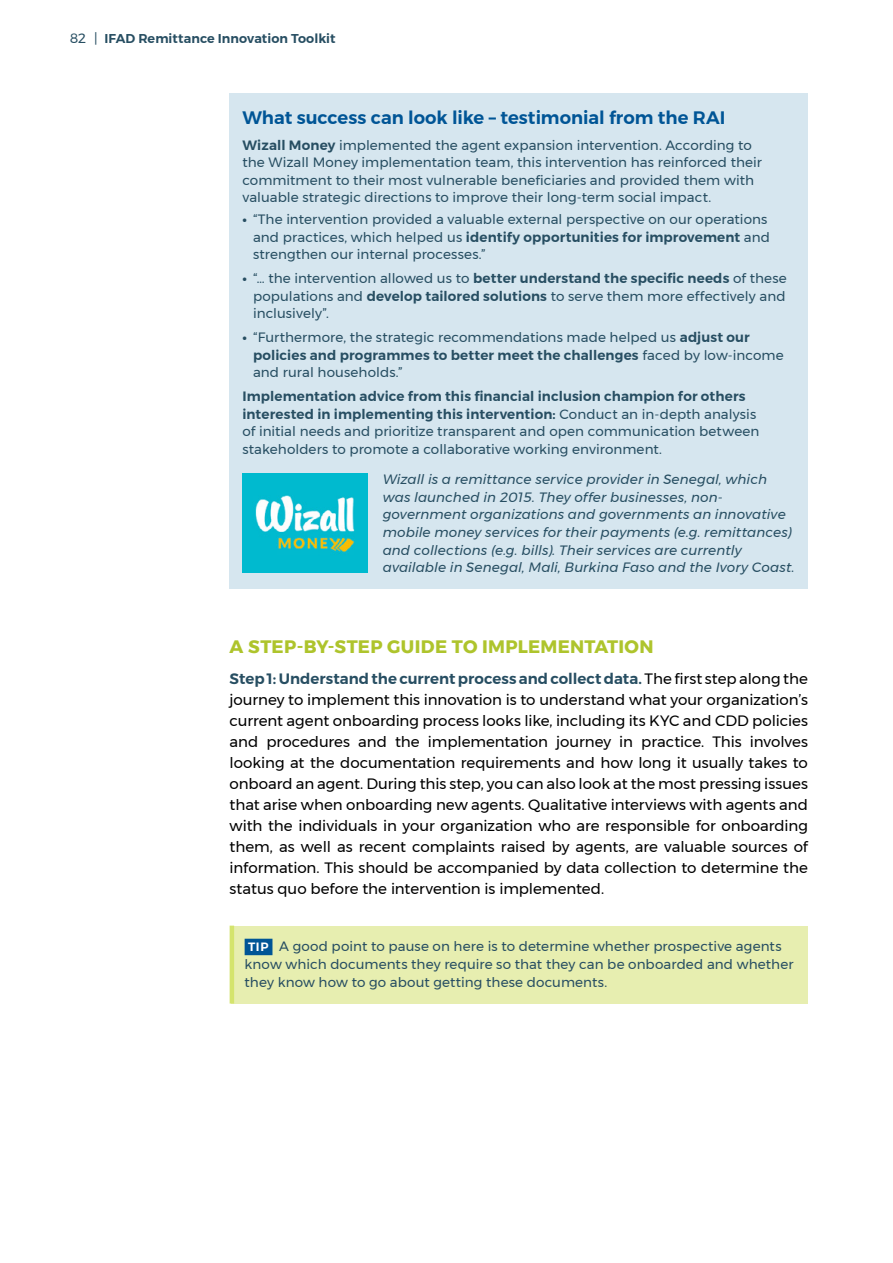
<style>
.page{position:relative;width:893px;height:1263px;background:#fff}
.page>*{position:absolute;margin:0;border:0;box-sizing:border-box;transform-origin:0 0}
.Head_Box_groß{font:600 18px "Montserrat";color:#005596}
.t1{font:700 18px "Montserrat";letter-spacing:.015em;color:#aec42c}
.Body{font:15px/21px "Montserrat";letter-spacing:-.005em;color:#000;text-align:justify}
.Box_text_9pt{font:13.5px/17.5px "Montserrat";letter-spacing:.005em;color:#274e62}
.Box_text_9pt-2{font:italic 13.5px/17.5px "Montserrat";letter-spacing:.01em;color:#274e62}
.t2{font:600 12.75px "Montserrat";letter-spacing:.005em;color:#274e62}
.s1{font-weight:400;font-size:13.5px}
.s2{font-weight:600}
.s3{font-weight:700}
.s4{font-weight:600;color:#274e62}
.s5{font-weight:600;font-size:12px;color:#fff}
</style>
<div class="page">
<div style="left:230px;top:94px;width:578px;height:495px;background:#d6e6ef"></div>
<div style="left:232px;top:926px;width:576px;height:77px;background:#e7eeb0"></div>
<hr style="left:230px;top:926px;width:4px;height:77px;background:#d4e46d">
<div style="left:245px;top:939px;width:27px;height:16px;background:#005596"></div>
<img style="left:242px;top:473px;width:126px;height:99px">
<p class="t2" style="left:70px;top:28px;width:267px"><span class="s1">82 |</span> IFAD Remittance Innovation Toolkit</p>
<p class="Head_Box_groß" style="left:242px;top:103px;width:484px">What success can look like – testimonial from the RAI</p>
<p class="Box_text_9pt" style="left:242px;top:136px;width:521px"><span class="s2">Wizall Money</span> implemented the agent expansion intervention. According to the Wizall Money implementation team, this intervention has reinforced their commitment to their most vulnerable beneficiaries and provided them with valuable strategic directions to improve their long-term social impact.</p>
<p class="Box_text_9pt" style="left:253px;top:211px;width:519px;text-indent:-11px"><span class="s3">∙</span> “The intervention provided a valuable external perspective on our operations and practices, which helped us <span class="s2">identify opportunities for improvement</span> and strengthen our internal processes.”</p>
<p class="Box_text_9pt" style="left:253px;top:270px;width:535px;text-align:justify;text-indent:-11px"><span class="s3">∙</span> “… the intervention allowed us to <span class="s2">better understand the specific needs</span> of these populations and <span class="s2">develop tailored solutions</span> to serve them more effectively and inclusively”.</p>
<p class="Box_text_9pt" style="left:253px;top:329px;width:532px;text-indent:-11px"><span class="s3">∙</span> “Furthermore, the strategic recommendations made helped us <span class="s2">adjust our policies and programmes to better meet the challenges</span> faced by low-income and rural households.”</p>
<p class="Box_text_9pt" style="left:242px;top:388px;width:519px"><span class="s2">Implementation advice from this financial inclusion champion for others interested in implementing this intervention:</span> Conduct an in-depth analysis of initial needs and prioritize transparent and open communication between stakeholders to promote a collaborative working environment.</p>
<p class="Box_text_9pt-2" style="left:383px;top:471px;width:414px">Wizall is a remittance service provider in Senegal, which was launched in 2015. They offer businesses, non&shy;government organizations and governments an innovative mobile money services for their payments (e.g. remittances) and collections (e.g. bills). Their services are currently available in Senegal, Mali, Burkina Faso and the Ivory Coast.</p>
<h3 class="t1" style="left:230px;top:632px;width:425px">A STEP-BY-STEP GUIDE TO IMPLEMENTATION</h3>
<p class="Body" style="left:230px;top:668px;width:580px"><span class="s4">Step 1: Understand the current process and collect data.</span> The first step along the journey to implement this innovation is to understand what your organization’s current agent onboarding process looks like, including its KYC and CDD policies and procedures and the implementation journey in practice. This involves looking at the documentation requirements and how long it usually takes to onboard an agent. During this step, you can also look at the most pressing issues that arise when onboarding new agents. Qualitative interviews with agents and with the individuals in your organization who are responsible for onboarding them, as well as recent complaints raised by agents, are valuable sources of information. This should be accompanied by data collection to determine the status quo before the intervention is implemented.</p>
<p class="Box_text_9pt" style="left:245px;top:938px;width:550px"><span class="s5">TIP</span> A good point to pause on here is to determine whether prospective agents know which documents they require so that they can be onboarded and whether they know how to go about getting these documents.</p>
</div>
